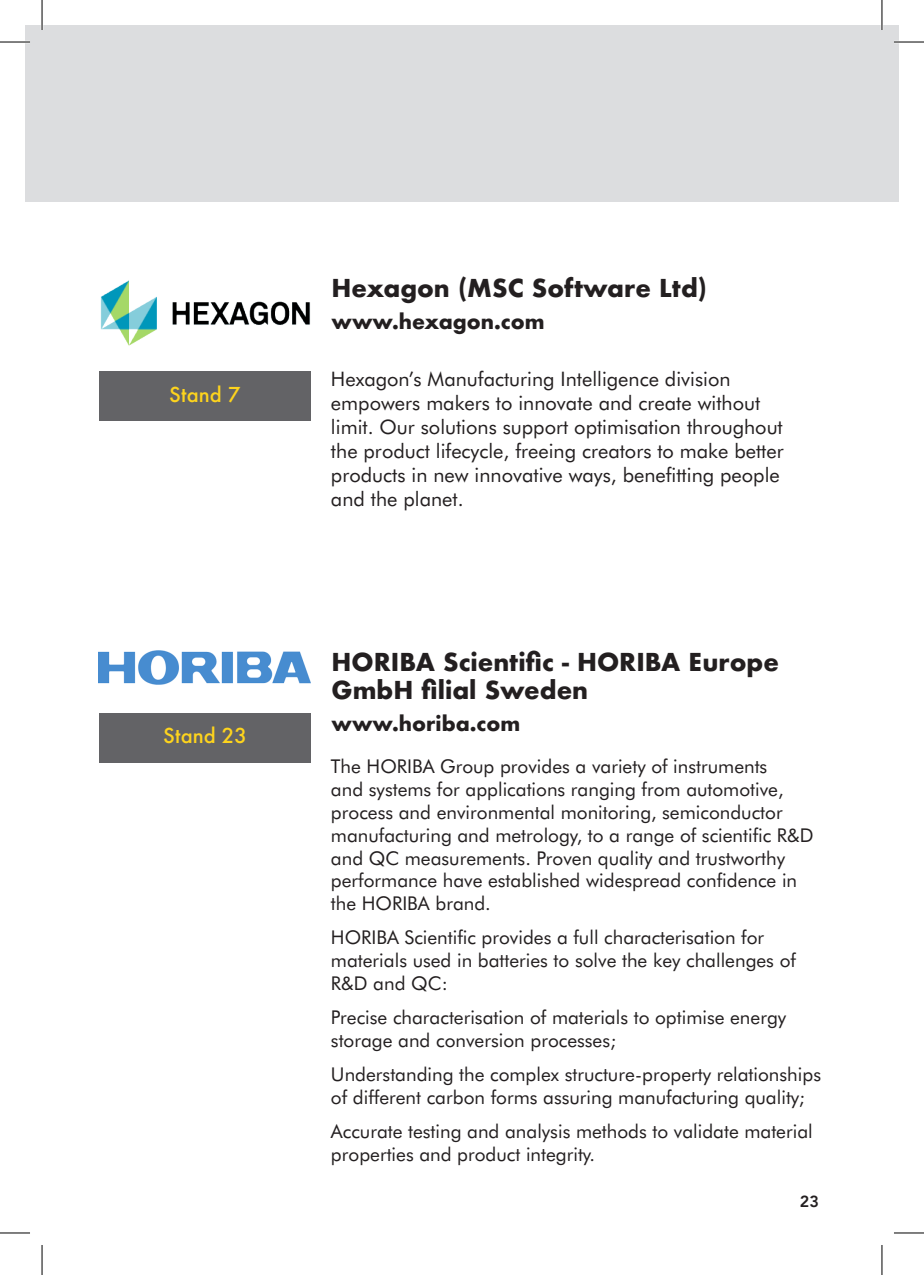
<style>
.page{position:relative;width:924px;height:1275px;background:#fff}
.page>*{position:absolute;margin:0;border:0;box-sizing:border-box;transform-origin:0 0}
.t1{font:700 24px/28.8px "Futura";color:#231f20}
.t2{font:20px/24px "Futura BT";color:#231f20}
.t3{font:700 20px "Futura";color:#231f20}
.t4{font:500 20px "Futura";color:#fed41d}
.t5{font:19px/22.8px "Futura BT";color:#231f20}
.t6{font:800 16px "Avenir";color:#231f20}
</style>
<div class="page">
<div style="left:25px;top:25px;width:873px;height:177px;background:#dcdddf"></div>
<div style="left:99px;top:713px;width:211px;height:49px;background:#636366"></div>
<img style="left:98px;top:651px;width:212px;height:34px">
<div style="left:99px;top:371px;width:211px;height:49px;background:#636366"></div>
<img style="left:100px;top:280px;width:210px;height:66px">
<hr style="left:0;top:41px;width:30px;height:2px;background:#fff">
<hr style="left:893px;top:41px;width:30px;height:2px;background:#fff">
<hr style="left:41px;top:0;width:2px;height:30px;background:#fff">
<hr style="left:880px;top:0;width:2px;height:30px;background:#fff">
<hr style="left:0;top:42px;width:30px;height:1px;background:#000">
<hr style="left:893px;top:42px;width:30px;height:1px;background:#000">
<hr style="left:0;top:1232px;width:30px;height:1px;background:#000">
<hr style="left:893px;top:1232px;width:30px;height:1px;background:#000">
<hr style="left:42px;top:0;width:1px;height:30px;background:#000">
<hr style="left:42px;top:1245px;width:1px;height:30px;background:#000">
<hr style="left:881px;top:0;width:1px;height:30px;background:#000">
<hr style="left:881px;top:1245px;width:1px;height:30px;background:#000">
<p class="t4" style="left:169px;top:380px;width:73px">Stand 7</p>
<p class="t4" style="left:163px;top:722px;width:85px">Stand 23</p>
<p class="t1" style="left:331px;top:273px;width:377px">Hexagon (MSC Software Ltd)</p>
<p class="t3" style="left:331px;top:307px;width:214px">www.hexagon.com</p>
<p class="t2" style="left:331px;top:367px;width:454px">Hexagon’s Manufacturing Intelligence division empowers makers to innovate and create without limit. Our solutions support optimisation throughout the product lifecycle, freeing creators to make better products in new innovative ways, benefitting people and the planet.</p>
<p class="t1" style="left:331px;top:647px;width:448px">HORIBA Scientific - HORIBA Europe<br>GmbH filial Sweden</p>
<p class="t3" style="left:331px;top:709px;width:190px">www.horiba.com</p>
<p class="t5" style="left:331px;top:755px;width:484px">The HORIBA Group provides a variety of instruments<br>and systems for applications ranging from automotive, process and environmental monitoring, semiconductor manufacturing and metrology, to a range of scientific R&amp;D and QC measurements. Proven quality and trustworthy performance have established widespread confidence in the HORIBA brand.</p>
<p class="t5" style="left:331px;top:926px;width:466px">HORIBA Scientific provides a full characterisation for materials used in batteries to solve the key challenges of<br>R&amp;D and QC:</p>
<p class="t5" style="left:331px;top:1005px;width:456px">Precise characterisation of materials to optimise energy storage and conversion processes;</p>
<p class="t5" style="left:331px;top:1062px;width:491px">Understanding the complex structure-property relationships of different carbon forms assuring manufacturing quality;</p>
<p class="t5" style="left:331px;top:1119px;width:483px">Accurate testing and analysis methods to validate material properties and product integrity.</p>
<p class="t6" style="left:799px;top:1189px;width:20px">23</p>
</div>
